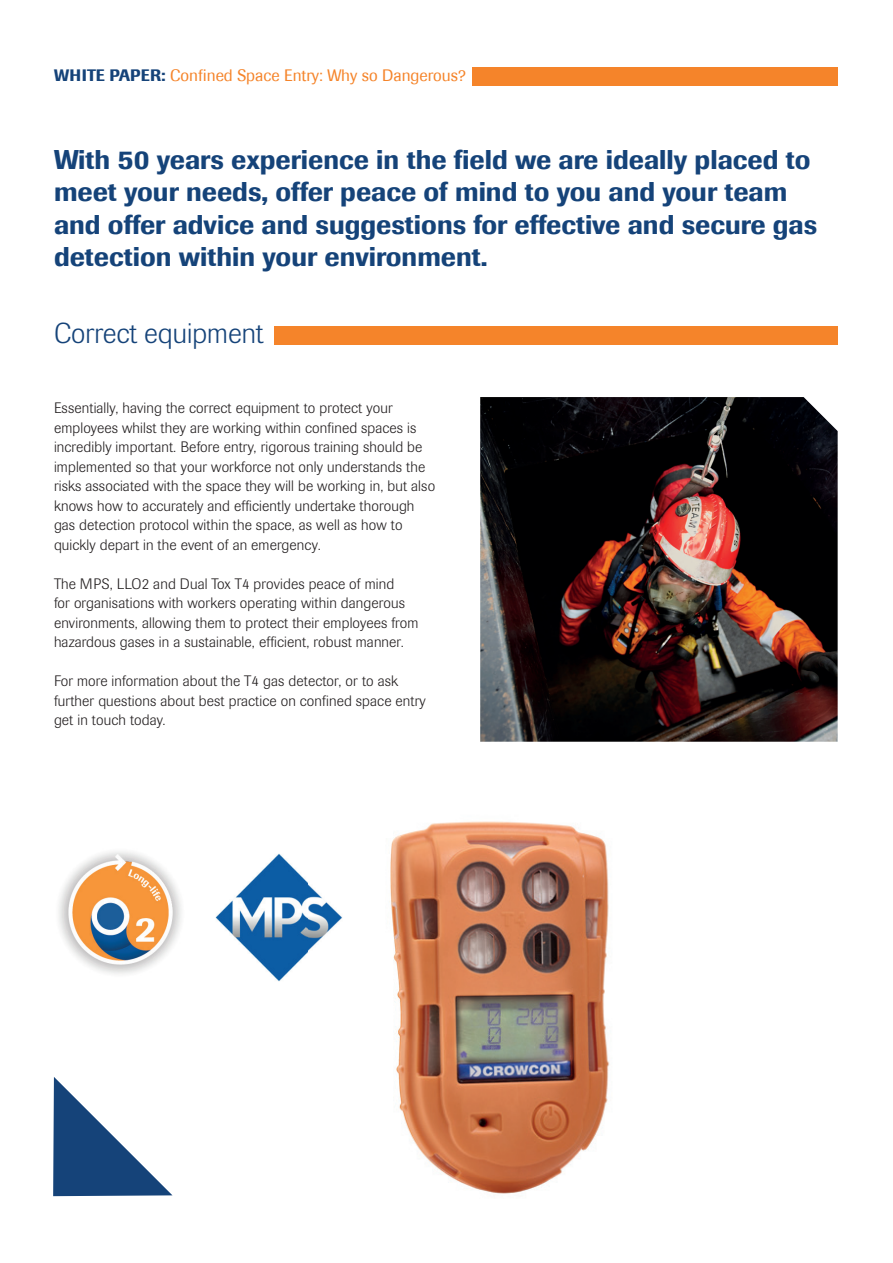
<style>
.page{position:relative;width:893px;height:1263px;background:#fff}
.page>*{position:absolute;margin:0;border:0;box-sizing:border-box;transform-origin:0 0}
.t1{font:300 28.5px "Imago";color:#154379}
.t2{font:500 27px/32.4px "Imago";color:#154379}
.t3{font:16.5px "Imago";color:#f5842a}
.t4{font:300 15px/19.5px "Imago";letter-spacing:.01em;color:#231f20}
.s1{font-weight:500;color:#154379}
</style>
<div class="page">
<div style="left:275px;top:326px;width:563px;height:18px;background:#f5842a"></div>
<svg style="left:53px;top:1077px;width:119px;height:119px"></svg>
<img style="left:480px;top:397px;width:358px;height:345px">
<div style="left:472px;top:67px;width:366px;height:18px;background:#f5842a"></div>
<img style="left:215px;top:853px;width:93px;height:129px">
<img style="left:58px;top:851px;width:124px;height:123px">
<img style="left:308px;top:821px;width:302px;height:373px">
<p class="t3" style="left:54px;top:66px;width:413px"><span class="s1">WHITE PAPER:</span> Confined Space Entry: Why so Dangerous?</p>
<h2 class="t2" style="left:54px;top:143px;width:765px">With 50 years experience in the field we are ideally placed to meet your needs, offer peace of mind to you and your team and offer advice and suggestions for effective and secure gas detection within your environment.</h2>
<h1 class="t1" style="left:54px;top:317px;width:211px">Correct equipment</h1>
<p class="t4" style="left:54px;top:398px;width:383px">Essentially, having the correct equipment to protect your employees whilst they are working within confined spaces is incredibly important. Before entry, rigorous training should be implemented so that your workforce not only understands the risks associated with the space they will be working in, but also knows how to accurately and efficiently undertake thorough gas detection protocol within the space, as well as how to quickly depart in the event of an emergency.</p>
<p class="t4" style="left:54px;top:574px;width:366px">The MPS, LLO2 and Dual Tox T4 provides peace of mind<br>for organisations with workers operating within dangerous environments, allowing them to protect their employees from hazardous gases in a sustainable, efficient, robust manner.</p>
<p class="t4" style="left:54px;top:671px;width:373px">For more information about the T4 gas detector, or to ask further questions about best practice on confined space entry get in touch today.</p>
</div>
